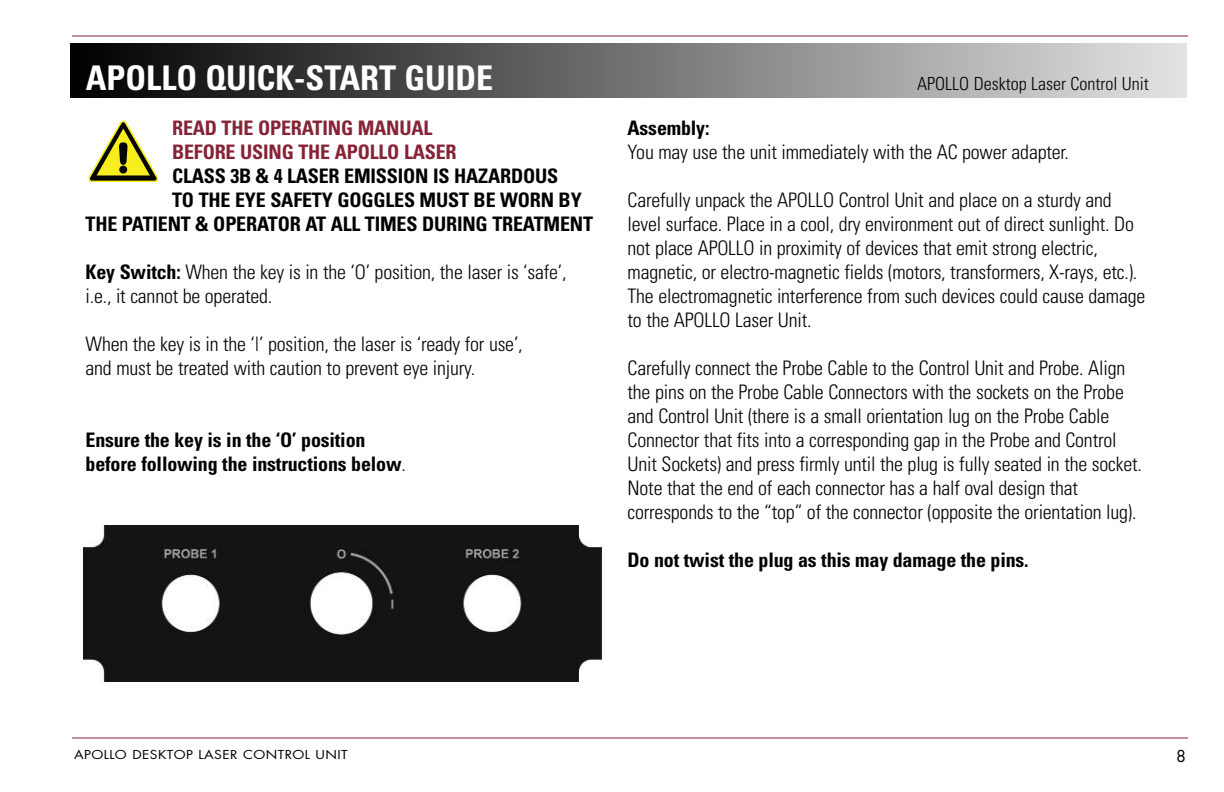
<style>
.page{position:relative;width:1224px;height:792px;background:#fff}
.page>*{position:absolute;margin:0;border:0;box-sizing:border-box;transform-origin:0 0}
.t1{font:700 condensed 34px "Univers";color:#fff}
.t2{font:300 condensed 20px/24px "Univers";letter-spacing:-.01em;color:#000}
.t3{font:700 condensed 20px/24px "Univers";letter-spacing:-.01em;color:#000}
.t4{font:700 condensed 20px/24px "Univers";letter-spacing:-.01em;color:#862336}
.t5{font:300 condensed 18px "Univers";color:#000}
.t6{font:16px "Futura";color:#000}
.t7{font:12px "Futura";letter-spacing:.03em;color:#000;scale:1.15 1}
.s1{font-weight:700}
.s2{font-weight:300}
</style>
<div class="page">
<hr style="left:72px;top:36px;width:1116px;height:1px;background:#862336">
<hr style="left:72px;top:738px;width:1116px;height:1px;background:#862336">
<div style="left:71px;top:44px;width:1116px;height:54px;background:linear-gradient(to right,#000,#e3e3e3)"></div>
<img style="left:84px;top:525px;width:518px;height:156px">
<svg style="left:88px;top:121px;width:70px;height:61px"></svg>
<h1 class="t1" style="left:86px;top:57px;width:409px">APOLLO QUICK-START GUIDE</h1>
<p class="t4" style="left:172px;top:116px;width:286px">READ THE OPERATING MANUAL<br>BEFORE USING THE APOLLO LASER</p>
<p class="t3" style="left:172px;top:164px;width:388px">CLASS 3B &amp; 4 LASER EMISSION IS HAZARDOUS</p>
<p class="t3" style="left:172px;top:188px;width:411px">TO THE EYE SAFETY GOGGLES MUST BE WORN BY</p>
<p class="t3" style="left:86px;top:212px;width:509px">THE PATIENT &amp; OPERATOR AT ALL TIMES DURING TREATMENT</p>
<p class="t2" style="left:86px;top:260px;width:483px"><span class="s1">Key Switch:</span> When the key is in the ‘O’ position, the laser is ‘safe’, i.e., it cannot be operated.</p>
<p class="t2" style="left:86px;top:332px;width:439px">When the key is in the ‘|’ position, the laser is ‘ready for use’, and must be treated with caution to prevent eye injury.</p>
<p class="t3" style="left:86px;top:428px;width:322px">Ensure the key is in the ‘O’ position before following the instructions below<span class="s2">.</span></p>
<p class="t5" style="left:917px;top:73px;width:233px">APOLLO Desktop Laser Control Unit</p>
<p class="t3" style="left:628px;top:116px;width:83px">Assembly:</p>
<p class="t2" style="left:628px;top:140px;width:443px">You may use the unit immediately with the AC power adapter.</p>
<p class="t2" style="left:628px;top:188px;width:519px">Carefully unpack the APOLLO Control Unit and place on a sturdy and level surface. Place in a cool, dry environment out of direct sunlight. Do not place APOLLO in proximity of devices that emit strong electric, magnetic, or electro-magnetic fields (motors, transformers, X-rays, etc.).<br>The electromagnetic interference from such devices could cause damage to the APOLLO Laser Unit.</p>
<p class="t2" style="left:628px;top:356px;width:516px">Carefully connect the Probe Cable to the Control Unit and Probe. Align the pins on the Probe Cable Connectors with the sockets on the Probe and Control Unit (there is a small orientation lug on the Probe Cable Connector that fits into a corresponding gap in the Probe and Control Unit Sockets) and press firmly until the plug is fully seated in the socket.<br>Note that the end of each connector has a half oval design that corresponds to the “top” of the connector (opposite the orientation lug).</p>
<p class="t3" style="left:628px;top:548px;width:403px">Do not twist the plug as this may damage the pins.</p>
<p class="t7" style="left:74px;top:746px;width:239px">APOLLO DESKTOP LASER CONTROL UNIT</p>
<p class="t6" style="left:1176px;top:745px;width:11px">8</p>
</div>
